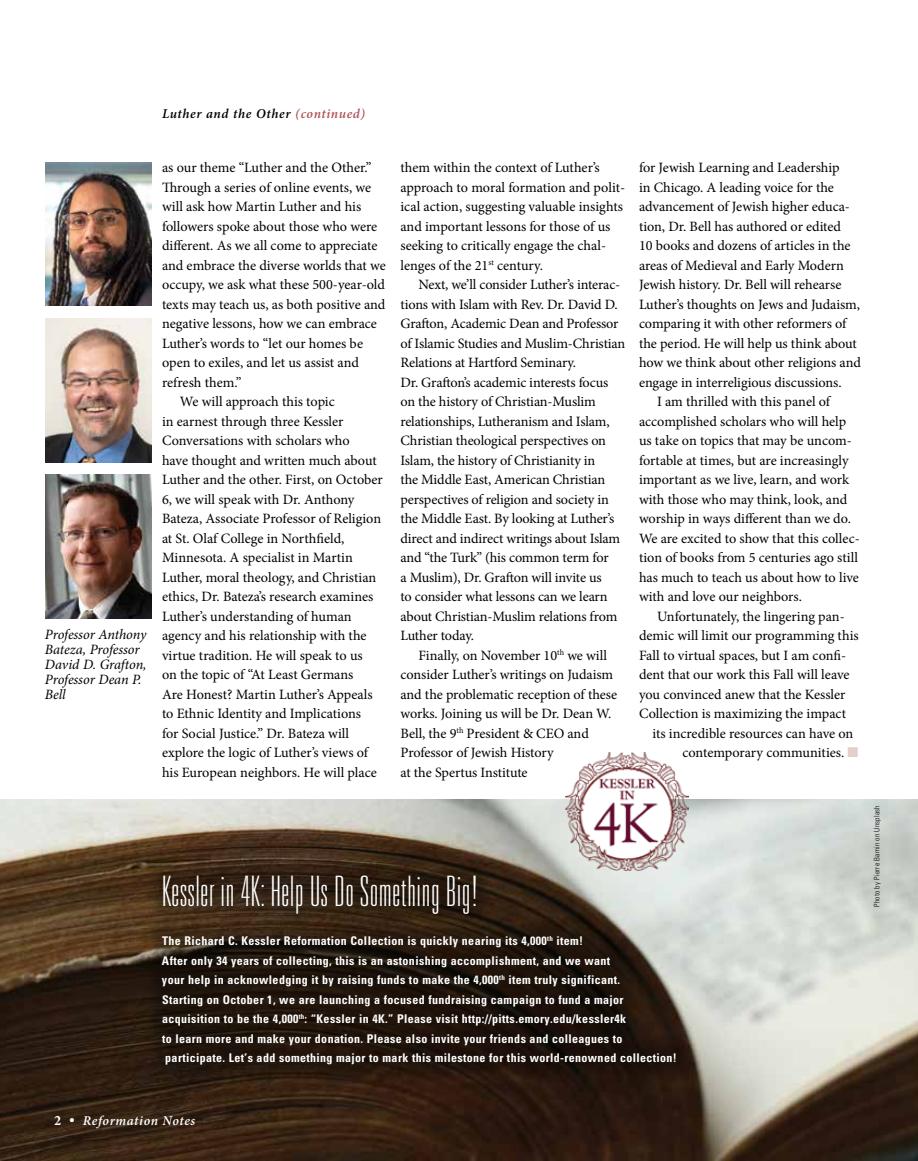
<style>
.page{position:relative;width:918px;height:1161px;background:#fff}
.page>*{position:absolute;margin:0;border:0;box-sizing:border-box;transform-origin:0 0}
.t1{font:100 ultra-condensed 42px "Univers LT";letter-spacing:.02em;color:#fff}
.t2{font:14.25px/19.5px "Minion Pro";letter-spacing:-.005em;color:#000}
.t3{font:italic 14.25px/15px "Minion Pro";letter-spacing:-.01em;color:#000}
.t4{font:italic 600 13.5px "Minion Pro";letter-spacing:.045em;color:#000}
.t5{font:italic 600 13.5px "Minion Pro";letter-spacing:.045em;color:#fff}
.t6{font:700 condensed 12px/19.5px "Univers LT";letter-spacing:.03em;color:#fff}
.t7{font:300 condensed 7.5px "Univers LT";letter-spacing:.03em;color:#000}
.s1{color:#b1525a}
.s2{color:#e5cfcc}
.s3{font-weight:700;font-style:normal;font-size:14.25px}
.s4{font-family:"Univers LT";font-weight:400;font-style:normal;font-stretch:condensed}
</style>
<div class="page">
<img style="left:0;top:800px;width:918px;height:361px">
<img style="left:45px;top:162px;width:106px;height:144px">
<img style="left:45px;top:318px;width:106px;height:144px">
<img style="left:45px;top:475px;width:106px;height:144px">
<div style="left:141px;top:855px;width:556px;height:230px;background:#000;opacity:.33"></div>
<img style="left:566px;top:752px;width:122px;height:119px">
<p class="t4" style="left:162px;top:104px;width:205px">Luther and the Other <span class="s1">(continued)</span></p>
<p class="t3" style="left:45px;top:627px;width:103px">Professor Anthony<br>Bateza, Professor<br>David D. Grafton,<br>Professor Dean P.<br>Bell</p>
<p class="t2" style="left:162px;top:158px;width:211px">as our theme “Luther and the Other.”</p>
<p class="t2" style="left:162px;top:178px;width:211px">Through a series of online events, we</p>
<p class="t2" style="left:162px;top:197px;width:201px">will ask how Martin Luther and his</p>
<p class="t2" style="left:162px;top:217px;width:217px">followers spoke about those who were</p>
<p class="t2" style="left:162px;top:236px;width:217px">different. As we all come to appreciate</p>
<p class="t2" style="left:162px;top:256px;width:225px">and embrace the diverse worlds that we</p>
<p class="t2" style="left:162px;top:275px;width:225px">occupy, we ask what these 500-year-old</p>
<p class="t2" style="left:162px;top:295px;width:225px">texts may teach us, as both positive and</p>
<p class="t2" style="left:162px;top:314px;width:217px">negative lessons, how we can embrace</p>
<p class="t2" style="left:162px;top:334px;width:203px">Luther’s words to “let our homes be</p>
<p class="t2" style="left:162px;top:353px;width:198px">open to exiles, and let us assist and</p>
<p class="t2" style="left:162px;top:373px;width:81px">refresh them.”</p>
<p class="t2" style="left:180px;top:392px;width:156px">We will approach this topic</p>
<p class="t2" style="left:162px;top:412px;width:183px">in earnest through three Kessler</p>
<p class="t2" style="left:162px;top:431px;width:189px">Conversations with scholars who</p>
<p class="t2" style="left:162px;top:451px;width:216px">have thought and written much about</p>
<p class="t2" style="left:162px;top:470px;width:222px">Luther and the other. First, on October</p>
<p class="t2" style="left:162px;top:490px;width:194px">6, we will speak with Dr. Anthony</p>
<p class="t2" style="left:162px;top:509px;width:221px">Bateza, Associate Professor of Religion</p>
<p class="t2" style="left:162px;top:529px;width:184px">at St. Olaf College in Northfield,</p>
<p class="t2" style="left:162px;top:548px;width:192px">Minnesota. A specialist in Martin</p>
<p class="t2" style="left:162px;top:568px;width:216px">Luther, moral theology, and Christian</p>
<p class="t2" style="left:162px;top:587px;width:213px">ethics, Dr. Bateza’s research examines</p>
<p class="t2" style="left:162px;top:606px;width:191px">Luther’s understanding of human</p>
<p class="t2" style="left:162px;top:626px;width:206px">agency and his relationship with the</p>
<p class="t2" style="left:162px;top:645px;width:202px">virtue tradition. He will speak to us</p>
<p class="t2" style="left:162px;top:665px;width:193px">on the topic of “At Least Germans</p>
<p class="t2" style="left:162px;top:684px;width:212px">Are Honest? Martin Luther’s Appeals</p>
<p class="t2" style="left:162px;top:704px;width:201px">to Ethnic Identity and Implications</p>
<p class="t2" style="left:162px;top:723px;width:189px">for Social Justice.” Dr. Bateza will</p>
<p class="t2" style="left:162px;top:743px;width:208px">explore the logic of Luther’s views of</p>
<p class="t2" style="left:162px;top:762px;width:216px">his European neighbors. He will place</p>
<p class="t2" style="left:401px;top:158px;width:226px">them within the context of Luther’s approach to moral formation and polit&shy;ical action, suggesting valuable insights and important lessons for those of us seeking to critically engage the chal&shy;lenges of the 21<sup>st</sup> century.</p>
<p class="t2" style="left:400px;top:275px;width:226px;text-indent:18px">Next, we’ll consider Luther’s interac&shy;tions with Islam with Rev. Dr. David D.<br>Grafton, Academic Dean and Professor of Islamic Studies and Muslim-Christian Relations at Hartford Seminary.<br>Dr. Grafton’s academic interests focus on the history of Christian-Muslim relationships, Lutheranism and Islam, Christian theological perspectives on Islam, the history of Christianity in<br>the Middle East, American Christian perspectives of religion and society in the Middle East. By looking at Luther’s direct and indirect writings about Islam and “the Turk” (his common term for<br>a Muslim), Dr. Grafton will invite us<br>to consider what lessons can we learn about Christian-Muslim relations from Luther today.</p>
<p class="t2" style="left:401px;top:646px;width:218px;text-indent:18px">Finally, on November 10<sup>th</sup> we will consider Luther’s writings on Judaism and the problematic reception of these works. Joining us will be Dr. Dean W.<br>Bell, the 9<sup>th</sup> President &amp; CEO and Professor of Jewish History<br>at the Spertus Institute</p>
<p class="t2" style="left:639px;top:158px;width:202px">for Jewish Learning and Leadership</p>
<p class="t2" style="left:639px;top:178px;width:196px">in Chicago. A leading voice for the</p>
<p class="t2" style="left:639px;top:197px;width:213px">advancement of Jewish higher educa-</p>
<p class="t2" style="left:639px;top:217px;width:204px">tion, Dr. Bell has authored or edited</p>
<p class="t2" style="left:639px;top:236px;width:213px">10 books and dozens of articles in the</p>
<p class="t2" style="left:639px;top:256px;width:206px">areas of Medieval and Early Modern</p>
<p class="t2" style="left:639px;top:275px;width:204px">Jewish history. Dr. Bell will rehearse</p>
<p class="t2" style="left:639px;top:295px;width:223px">Luther’s thoughts on Jews and Judaism,</p>
<p class="t2" style="left:639px;top:314px;width:209px">comparing it with other reformers of</p>
<p class="t2" style="left:639px;top:334px;width:219px">the period. He will help us think about</p>
<p class="t2" style="left:639px;top:353px;width:223px">how we think about other religions and</p>
<p class="t2" style="left:639px;top:373px;width:204px">engage in interreligious discussions.</p>
<p class="t2" style="left:657px;top:392px;width:175px">I am thrilled with this panel of</p>
<p class="t2" style="left:639px;top:412px;width:209px">accomplished scholars who will help</p>
<p class="t2" style="left:639px;top:431px;width:214px">us take on topics that may be uncom-</p>
<p class="t2" style="left:639px;top:451px;width:211px">fortable at times, but are increasingly</p>
<p class="t2" style="left:639px;top:470px;width:212px">important as we live, learn, and work</p>
<p class="t2" style="left:639px;top:490px;width:210px">with those who may think, look, and</p>
<p class="t2" style="left:639px;top:509px;width:213px">worship in ways different than we do.</p>
<p class="t2" style="left:639px;top:529px;width:222px">We are excited to show that this collec-</p>
<p class="t2" style="left:639px;top:548px;width:220px">tion of books from 5 centuries ago still</p>
<p class="t2" style="left:639px;top:567px;width:222px">has much to teach us about how to live</p>
<p class="t2" style="left:639px;top:587px;width:164px">with and love our neighbors.</p>
<p class="t2" style="left:657px;top:606px;width:189px">Unfortunately, the lingering pan-</p>
<p class="t2" style="left:639px;top:626px;width:221px">demic will limit our programming this</p>
<p class="t2" style="left:639px;top:645px;width:209px">Fall to virtual spaces, but I am confi-</p>
<p class="t2" style="left:639px;top:665px;width:212px">dent that our work this Fall will leave</p>
<p class="t2" style="left:639px;top:684px;width:208px">you convinced anew that the Kessler</p>
<p class="t2" style="left:639px;top:704px;width:209px">Collection is maximizing the impact</p>
<p class="t2" style="left:652px;top:723px;width:202px">its incredible resources can have on</p>
<p class="t2" style="left:682px;top:743px;width:177px">contemporary communities. <span class="s2">■</span></p>
<h1 class="t1" style="left:162px;top:868px;width:318px">Kessler in 4K: Help Us Do Something Big!</h1>
<p class="t6" style="left:162px;top:931px;width:516px">The Richard C. Kessler Reformation Collection is quickly nearing its 4,000<sup>th</sup> item!<br>After only 34 years of collecting, this is an astonishing accomplishment, and we want<br>your help in acknowledging it by raising funds to make the 4,000<sup>th</sup> item truly significant.<br>Starting on October 1, we are launching a focused fundraising campaign to fund a major acquisition to be the 4,000<sup>th</sup>: “Kessler in 4K.” Please visit http://pitts.emory.edu/kessler4k<br>to learn more and make your donation. Please also invite your friends and colleagues to participate. Let’s add something major to mark this milestone for this world-renowned collection!</p>
<p class="t7" style="left:872px;top:907px;width:103px;rotate:-90deg">Photo by Pierre Bamin on Unsplash</p>
<p class="t5" style="left:54px;top:1111px;width:143px"><span class="s3">2</span> <span class="s4">•</span> Reformation Notes</p>
</div>
